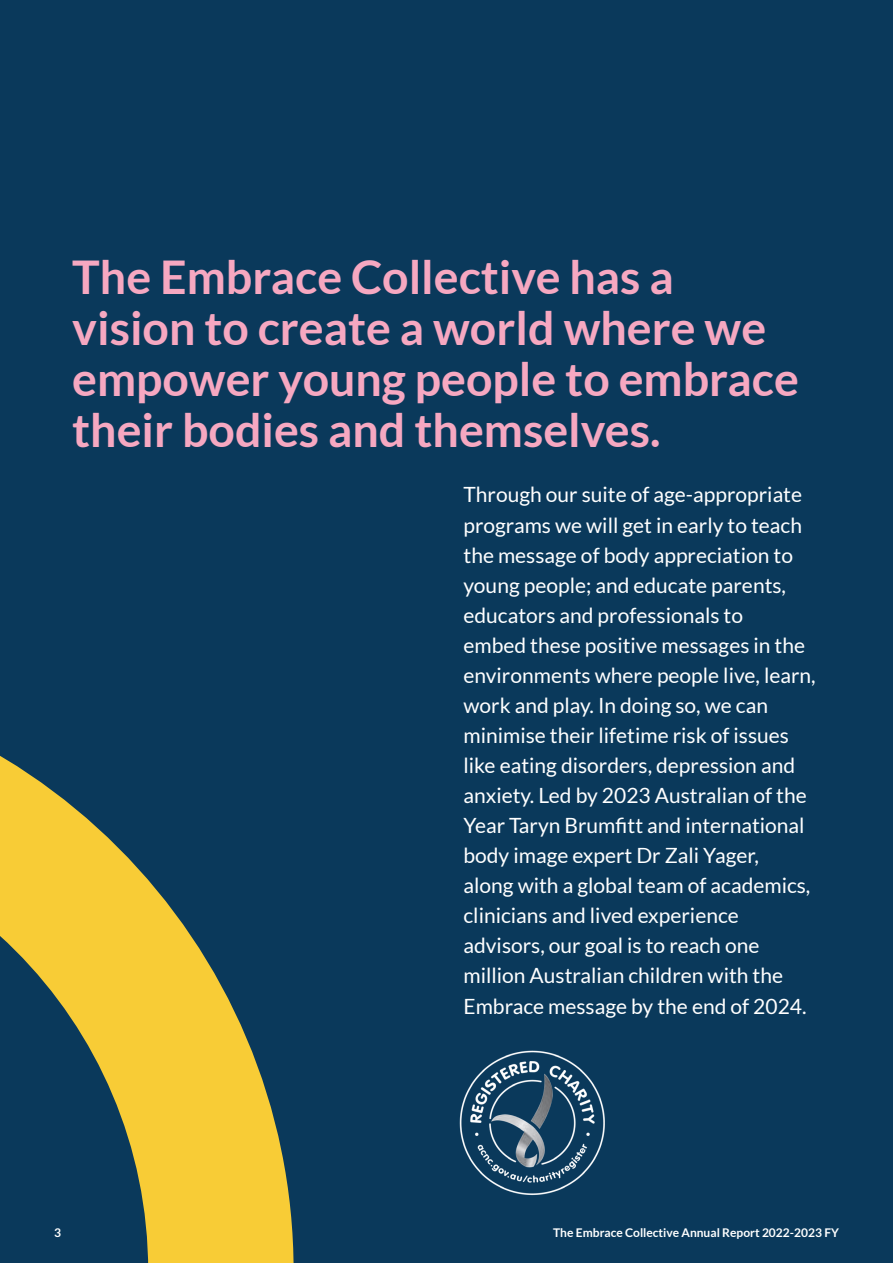
<style>
.page{position:relative;width:893px;height:1263px;background:#0a395b}
.page>*{position:absolute;margin:0;border:0;box-sizing:border-box;transform-origin:0 0}
.t1{font:700 46.5px/51px "Lato";color:#f6a8c1}
.t2{font:21px/30.2px "Lato";color:#fff}
.t3{font:700 12px "Lato";color:#fff}
</style>
<div class="page">
<svg style="left:19px;top:767px;width:275px;height:496px"></svg>
<img style="left:0;top:756px;width:19px;height:198px">
<img style="left:459px;top:1050px;width:146px;height:146px">
<h1 class="t1" style="left:72px;top:251px;width:728px">The Embrace Collective has a vision to create a world where we empower young people to embrace their bodies and themselves.</h1>
<p class="t2" style="left:463px;top:480px;width:354px">Through our suite of age-appropriate programs we will get in early to teach the message of body appreciation to young people; and educate parents, educators and professionals to<br>embed these positive messages in the environments where people live, learn, work and play. In doing so, we can minimise their lifetime risk of issues like eating disorders, depression and anxiety. Led by 2023 Australian of the Year Taryn Brumfitt and international body image expert Dr Zali Yager,<br>along with a global team of academics, clinicians and lived experience advisors, our goal is to reach one million Australian children with the Embrace message by the end of 2024.</p>
<p class="t3" style="left:54px;top:1225px;width:8px">3</p>
<p class="t3" style="left:553px;top:1225px;width:287px">The Embrace Collective Annual Report 2022-2023 FY</p>
</div>
